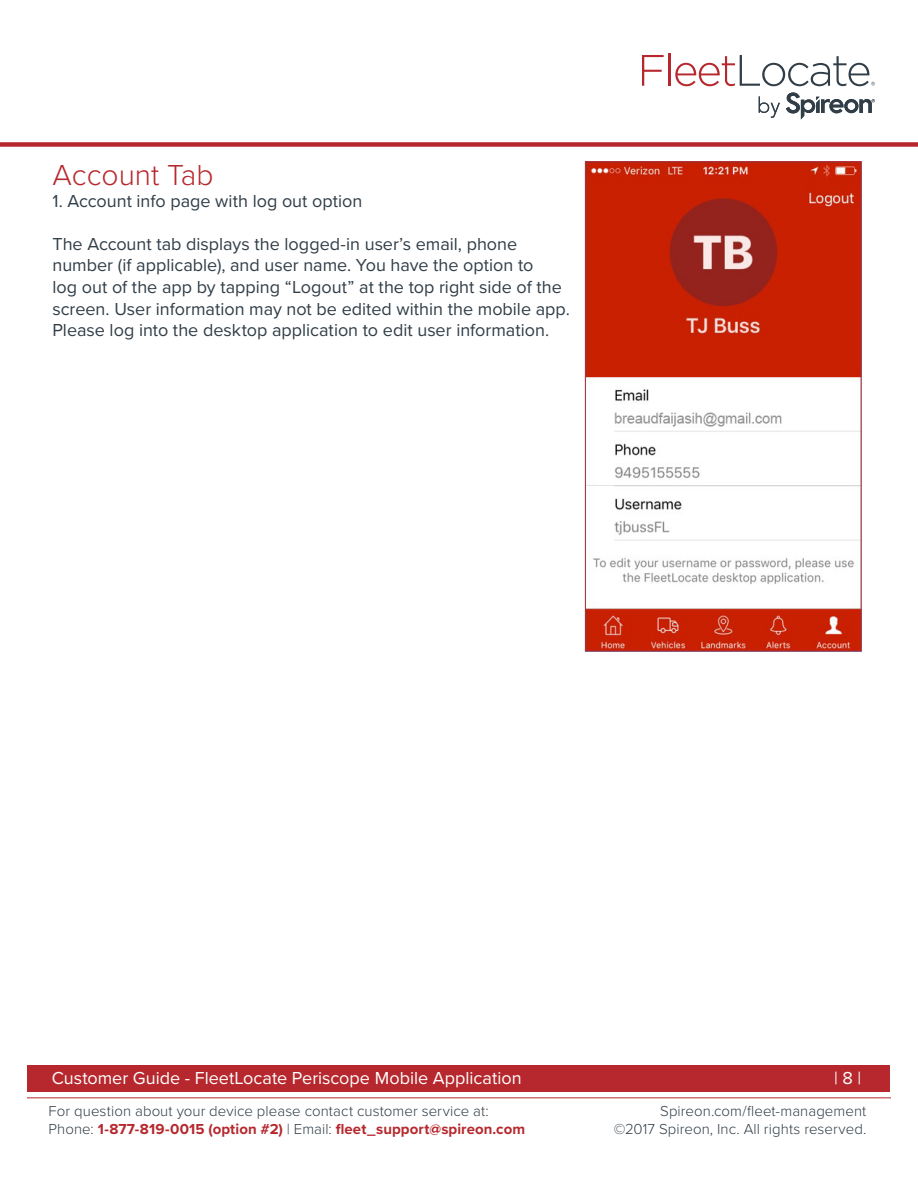
<style>
.page{position:relative;width:918px;height:1188px;background:#fff}
.page>*{position:absolute;margin:0;border:0;box-sizing:border-box;transform-origin:0 0}
.t1{font:300 30px "Proxima Nova";color:#b6282d}
.t2{font:18px/21.6px "Proxima Nova";color:#313e48}
.t3{font:18px "Proxima Nova";color:#fff}
.t4{font:300 15px "Proxima Nova";letter-spacing:.005em;color:#313e48}
.t5{font:700 15px "Proxima Nova";letter-spacing:.005em;color:#b6282d}
.s1{font-weight:300;color:#313e48}
</style>
<div class="page">
<svg style="left:759px;top:97px;width:21px;height:21px"></svg>
<svg style="left:786px;top:92px;width:89px;height:27px"></svg>
<svg style="left:642px;top:55px;width:22px;height:31px"></svg>
<hr style="left:668px;top:54px;width:3px;height:32px;background:#b6282d">
<svg style="left:675px;top:55px;width:200px;height:31px"></svg>
<div style="left:0;top:142px;width:918px;height:5px;background:#b6282d"></div>
<hr style="left:27px;top:1098px;width:864px;height:1px;background:#b6282d">
<div style="left:28px;top:1065px;width:862px;height:27px;background:#b6282d"></div>
<img style="left:587px;top:163px;width:272px;height:486px">
<div style="left:585px;top:161px;width:276px;height:490px;border:1px solid #b6282d"></div>
<p class="t1" style="left:52px;top:153px;width:163px">Account Tab</p>
<p class="t2" style="left:52px;top:189px;width:311px">1. Account info page with log out option</p>
<p class="t2" style="left:52px;top:232px;width:519px">The Account tab displays the logged-in user’s email, phone number (if applicable), and user name. You have the option to<br>log out of the app by tapping “Logout” at the top right side of the screen. User information may not be edited within the mobile app.<br>Please log into the desktop application to edit user information.</p>
<p class="t3" style="left:52px;top:1065px;width:471px">Customer Guide - FleetLocate Periscope Mobile Application</p>
<p class="t3" style="left:834px;top:1065px;width:29px">| 8 |</p>
<p class="t4" style="left:49px;top:1100px;width:442px">For question about your device please contact customer service at:</p>
<p class="t4" style="left:660px;top:1100px;width:208px">Spireon.com/fleet-management</p>
<p class="t5" style="left:49px;top:1118px;width:478px"><span class="s1">Phone:</span> 1-877-819-0015 (option #2) <span class="s1">| Email:</span> fleet_support@spireon.com</p>
<p class="t4" style="left:614px;top:1118px;width:254px">©2017 Spireon, Inc. All rights reserved.</p>
</div>
